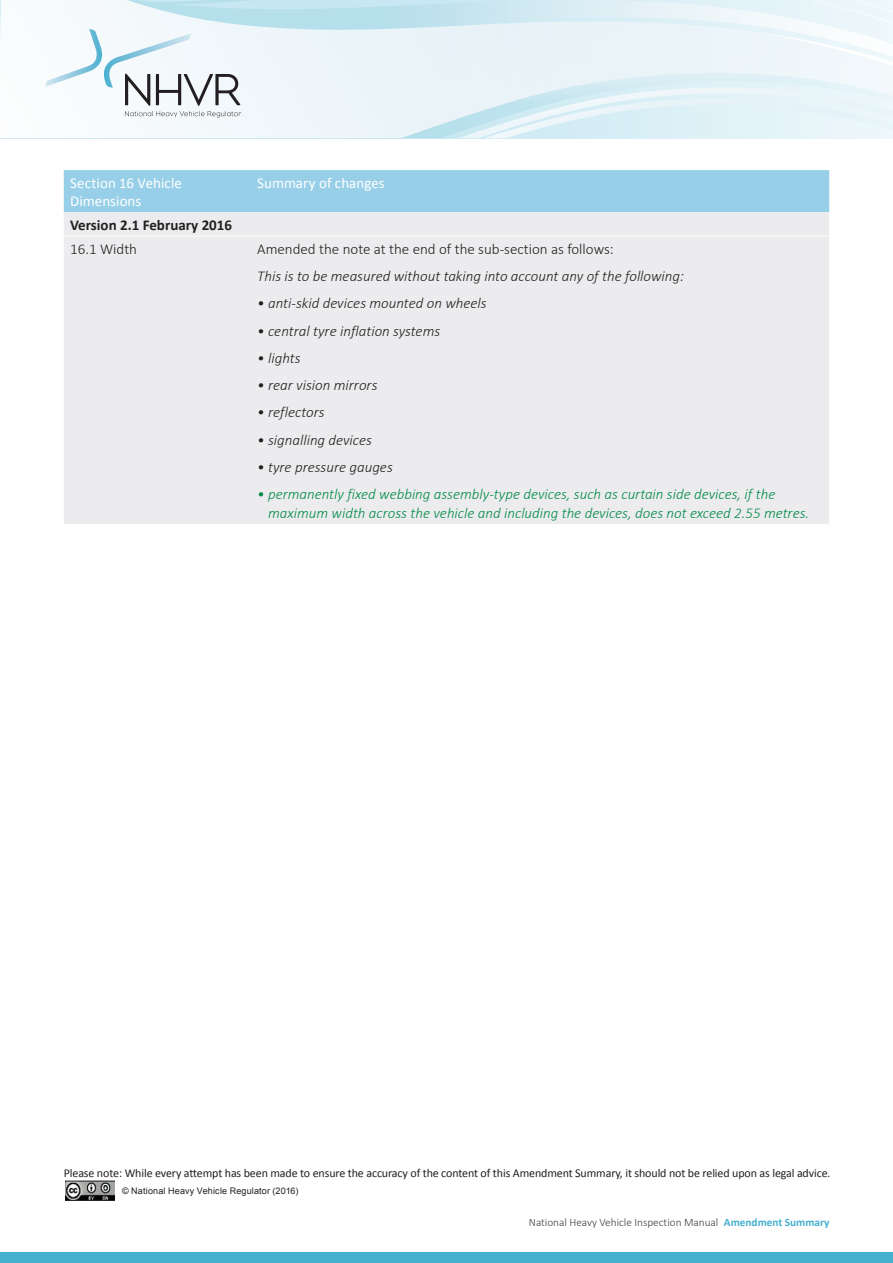
<style>
.page{position:relative;width:893px;height:1263px;background:#fff}
.page>*{position:absolute;margin:0;border:0;box-sizing:border-box;transform-origin:0 0}
.t1{font:italic 300 15px "Calibri";color:#231f20}
.t2{font:italic 300 15px/18.8px "Calibri";color:#038b49}
.t3{font:300 15px "Calibri";color:#231f20}
.t4{font:15px/18px "Calibri";color:#fff}
.t5{font:700 15px "Calibri";color:#231f20}
.t6{font:12px "Calibri";letter-spacing:-.01em;color:#231f20}
.t7{font:300 11.25px "Calibri";color:#3f3f3f}
.t8{font:9px "Arial";letter-spacing:.02em;color:#231f20}
.s1{font-weight:700;color:#45b0cf}
</style>
<div class="page">
<div style="left:0;top:1252px;width:893px;height:11px;background:#45b0cf"></div>
<svg style="left:45px;top:0;width:848px;height:138px"></svg>
<img style="left:65px;top:1180px;width:50px;height:21px">
<div style="left:64px;top:170px;width:765px;height:42px;background:#98cfe8"></div>
<div style="left:64px;top:212px;width:765px;height:312px;background:#ececee"></div>
<hr style="left:64px;top:236px;width:187px;height:1px;background:#fff">
<hr style="left:251px;top:236px;width:578px;height:1px;background:#fff">
<p class="t4" style="left:70px;top:174px;width:113px">Section 16 Vehicle<br>Dimensions</p>
<p class="t4" style="left:257px;top:174px;width:129px">Summary of changes</p>
<p class="t5" style="left:70px;top:215px;width:163px">Version 2.1 February 2016</p>
<p class="t3" style="left:70px;top:239px;width:68px">16.1 Width</p>
<p class="t3" style="left:257px;top:239px;width:358px">Amended the note at the end of the sub-section as follows:</p>
<p class="t1" style="left:257px;top:267px;width:428px">This is to be measured without taking into account any of the following:</p>
<p class="t1" style="left:257px;top:294px;width:231px">• anti-skid devices mounted on wheels</p>
<p class="t1" style="left:257px;top:321px;width:184px">• central tyre inflation systems</p>
<p class="t1" style="left:257px;top:348px;width:45px">• lights</p>
<p class="t1" style="left:257px;top:376px;width:122px">• rear vision mirrors</p>
<p class="t1" style="left:257px;top:403px;width:69px">• reflectors</p>
<p class="t1" style="left:257px;top:430px;width:116px">• signalling devices</p>
<p class="t1" style="left:257px;top:457px;width:137px">• tyre pressure gauges</p>
<p class="t2" style="left:268px;top:485px;width:543px;text-indent:-11px">• permanently fixed webbing assembly-type devices, such as curtain side devices, if the maximum width across the vehicle and including the devices, does not exceed 2.55 metres.</p>
<p class="t6" style="left:64px;top:1165px;width:768px">Please note: While every attempt has been made to ensure the accuracy of the content of this Amendment Summary, it should not be relied upon as legal advice.</p>
<p class="t8" style="left:122px;top:1185px;width:178px">© National Heavy Vehicle Regulator (2016)</p>
<p class="t7" style="left:529px;top:1215px;width:302px">National Heavy Vehicle Inspection Manual <span class="s1">Amendment Summary</span></p>
</div>
